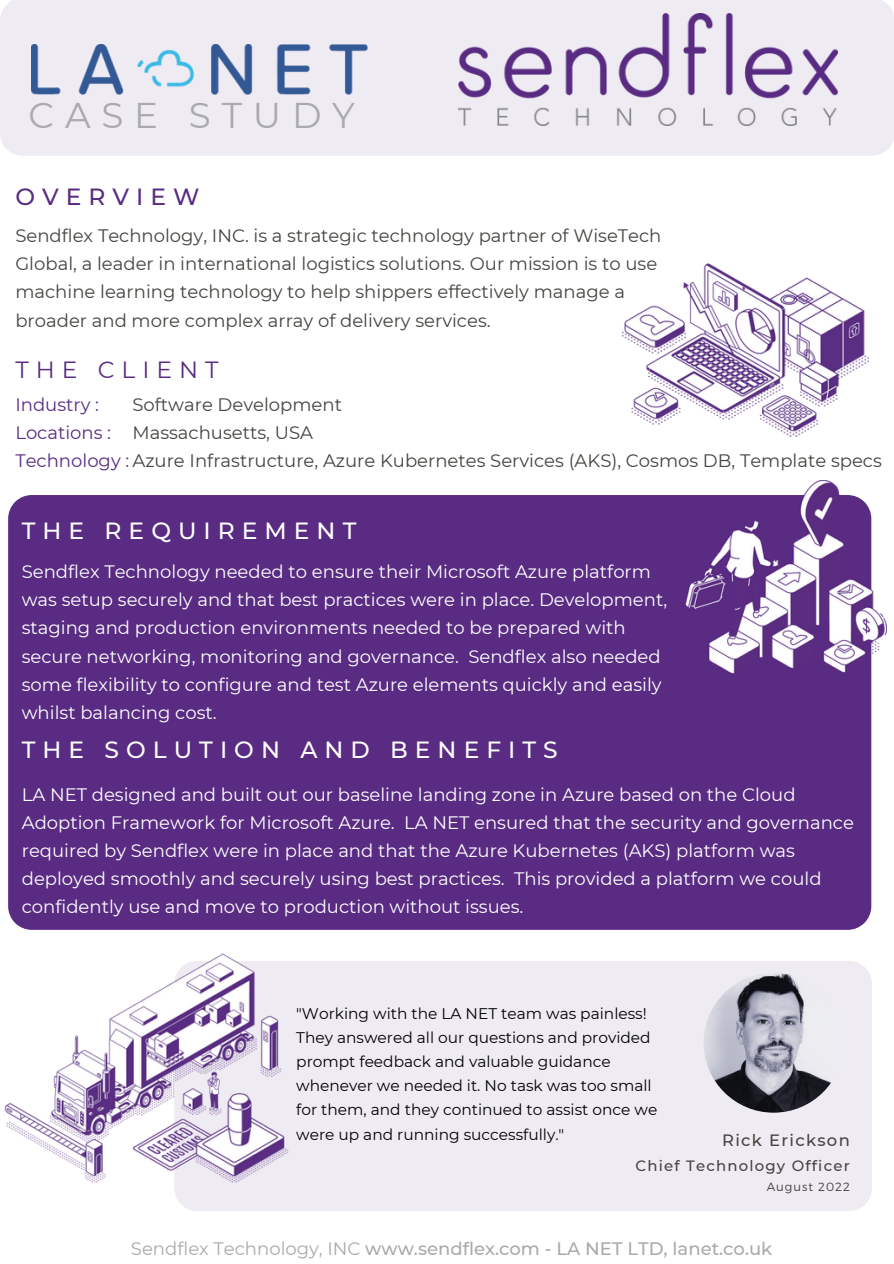
<style>
.page{position:relative;width:894px;height:1264px;background:#fff}
.page>*{position:absolute;margin:0;border:0;box-sizing:border-box;transform-origin:0 0}
.t1{font:35.7px "Montserrat";letter-spacing:.3em;color:#aaaaad}
.t2{font:500 23.4px "Montserrat";letter-spacing:.3em;color:#fff}
.t3{font:23.4px "Montserrat";letter-spacing:.3em;color:#592b82}
.t4{font:500 23.4px "Montserrat";letter-spacing:.3em;color:#592b82}
.t5{font:18px/28.2px "Montserrat";color:#fefefe}
.t6{font:18px/28.2px "Montserrat";color:#444440}
.t7{font:500 18px "Montserrat";color:#aaaaad}
.t8{font:18px/28.2px "Montserrat";color:#592b82}
.t9{font:500 16.35px "Montserrat";letter-spacing:.08em;color:#444440}
.t10{font:15.3px/24.2px "Montserrat";color:#000}
.t11{font:500 14.85px "Montserrat";letter-spacing:.08em;color:#444440}
.t12{font:300 11.85px "Montserrat";letter-spacing:.08em;color:#444440}
.s1{color:#592b82}
.s2{font-weight:400}
</style>
<div class="page">
<div style="left:0;top:0;width:893px;height:156px;background:#efebf3"></div>
<img style="left:458px;top:13px;width:379px;height:113px">
<img style="left:621px;top:263px;width:249px;height:174px">
<div style="left:8px;top:495px;width:863px;height:434px;background:#592b82"></div>
<img style="left:684px;top:480px;width:202px;height:202px">
<div style="left:174px;top:960px;width:697px;height:250px;background:#efebf3;border-radius:23px"></div>
<img style="left:703px;top:972px;width:140px;height:140px;border-radius:50%">
<img style="left:4px;top:953px;width:306px;height:239px">
<img style="left:32px;top:45px;width:335px;height:49px">
<h1 class="t1" style="left:29px;top:94px;width:328px">CASE STUDY</h1>
<p class="t4" style="left:15px;top:182px;width:185px">OVERVIEW</p>
<p class="t6" style="left:15px;top:221px;width:647px">Sendflex Technology, INC. is a strategic technology partner of WiseTech Global, a leader in international logistics solutions. Our mission is to use machine learning technology to help shippers effectively manage a broader and more complex array of delivery services.</p>
<p class="t3" style="left:15px;top:355px;width:205px">THE CLIENT</p>
<p class="t6" style="left:132px;top:390px;width:211px">Software Development</p>
<p class="t6" style="left:132px;top:418px;width:182px">Massachusetts, USA</p>
<p class="t6" style="left:15px;top:446px;width:867px"><span class="s1">Technology :</span> Azure Infrastructure, Azure Kubernetes Services (AKS), Cosmos DB, Template specs</p>
<p class="t8" style="left:15px;top:390px;width:97px">Industry :<br>Locations :</p>
<p class="t2" style="left:22px;top:516px;width:336px">THE REQUIREMENT</p>
<p class="t5" style="left:22px;top:557px;width:646px">Sendflex Technology needed to ensure their Microsoft Azure platform was setup securely and that best practices were in place. Development, staging and production environments needed to be prepared with secure networking, monitoring and governance. Sendflex also needed some flexibility to configure and test Azure elements quickly and easily whilst balancing cost.</p>
<p class="t2" style="left:22px;top:735px;width:537px">THE SOLUTION AND BENEFITS</p>
<p class="t5" style="left:22px;top:780px;width:833px">LA NET designed and built out our baseline landing zone in Azure based on the Cloud Adoption Framework for Microsoft Azure. LA NET ensured that the security and governance required by Sendflex were in place and that the Azure Kubernetes (AKS) platform was deployed smoothly and securely using best practices. This provided a platform we could confidently use and move to production without issues.</p>
<p class="t10" style="left:296px;top:1001px;width:362px">"Working with the LA NET team was painless!<br>They answered all our questions and provided prompt feedback and valuable guidance whenever we needed it. No task was too small for them, and they continued to assist once we were up and running successfully."</p>
<p class="t9" style="left:722px;top:1130px;width:129px">Rick Erickson</p>
<p class="t11" style="left:635px;top:1156px;width:216px">Chief Technology Officer</p>
<p class="t12" style="left:766px;top:1178px;width:85px">August 2022</p>
<p class="t7" style="left:131px;top:1237px;width:642px"><span class="s2">Sendflex Technology, INC</span> www.sendflex.com - LA NET LTD, lanet.co.uk</p>
</div>
